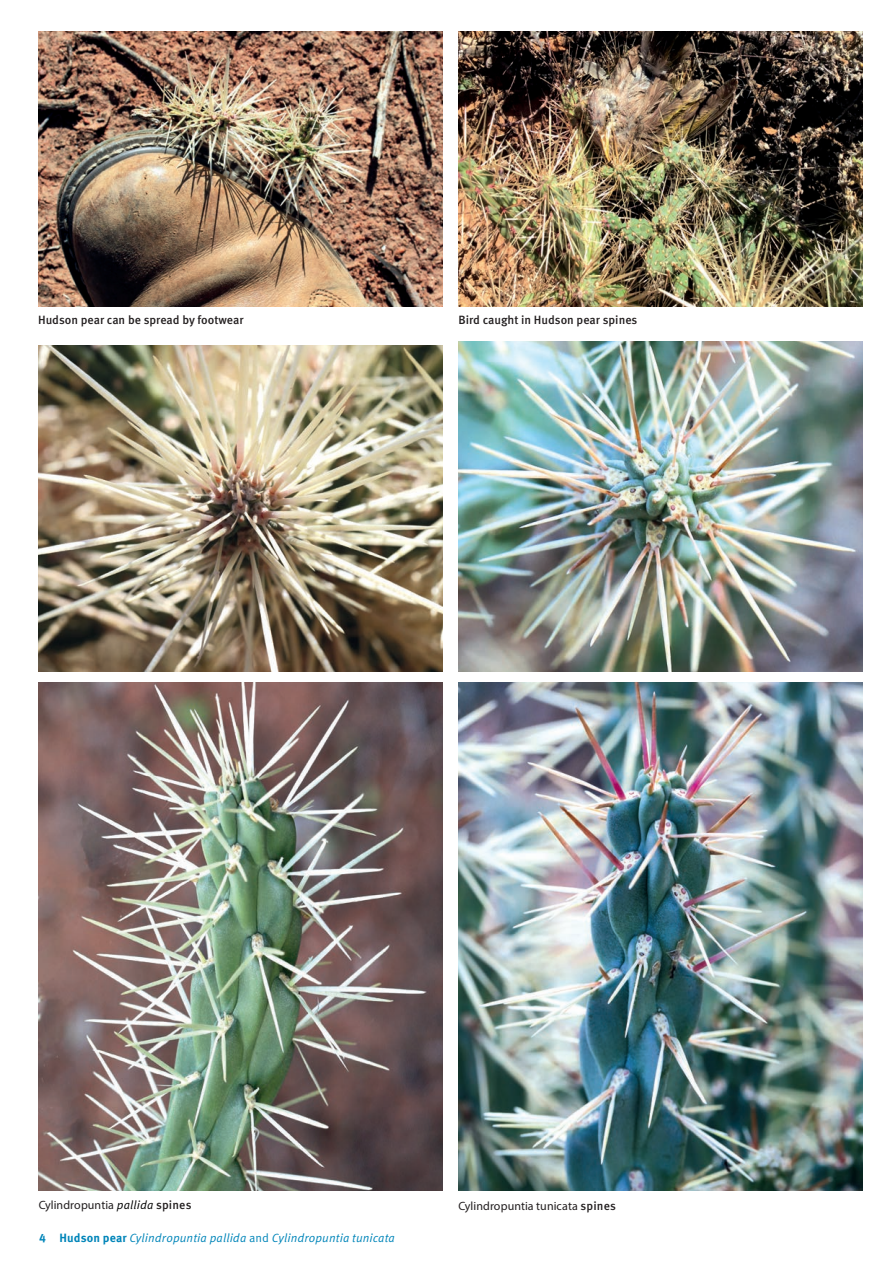
<style>
.page{position:relative;width:893px;height:1263px;background:#fff}
.page>*{position:absolute;margin:0;border:0;box-sizing:border-box;transform-origin:0 0}
.t1{font:500 12px "Meta OT";color:#231f20}
.t2{font:italic 12px "Meta OT";letter-spacing:.005em;color:#0085b9}
.bodycopy{font:12px "Myriad Pro";letter-spacing:.005em;color:#231f20}
.s1{font-family:"Meta OT";font-style:italic;color:#000}
.s2{font-family:"Meta OT";font-weight:500}
.s3{font-weight:700;font-style:normal}
.s4{font-style:normal}
</style>
<div class="page">
<img style="left:38px;top:31px;width:404px;height:275px">
<img style="left:39px;top:682px;width:404px;height:509px">
<img style="left:458px;top:682px;width:404px;height:509px">
<img style="left:458px;top:341px;width:404px;height:331px">
<img style="left:458px;top:31px;width:404px;height:275px">
<img style="left:38px;top:345px;width:404px;height:327px">
<p class="t1" style="left:38px;top:312px;width:207px">Hudson pear can be spread by footwear</p>
<p class="t1" style="left:458px;top:312px;width:180px">Bird caught in Hudson pear spines</p>
<p class="bodycopy" style="left:39px;top:1198px;width:154px">Cylindropuntia <span class="s1">pallida</span> <span class="s2">spines</span></p>
<p class="bodycopy" style="left:458px;top:1198px;width:159px">Cylindropuntia tunicata <span class="s2">spines</span></p>
<p class="t2" style="left:39px;top:1230px;width:357px"><span class="s3">4 Hudson pear</span> Cylindropuntia pallida <span class="s4">and</span> Cylindropuntia tunicata</p>
</div>
